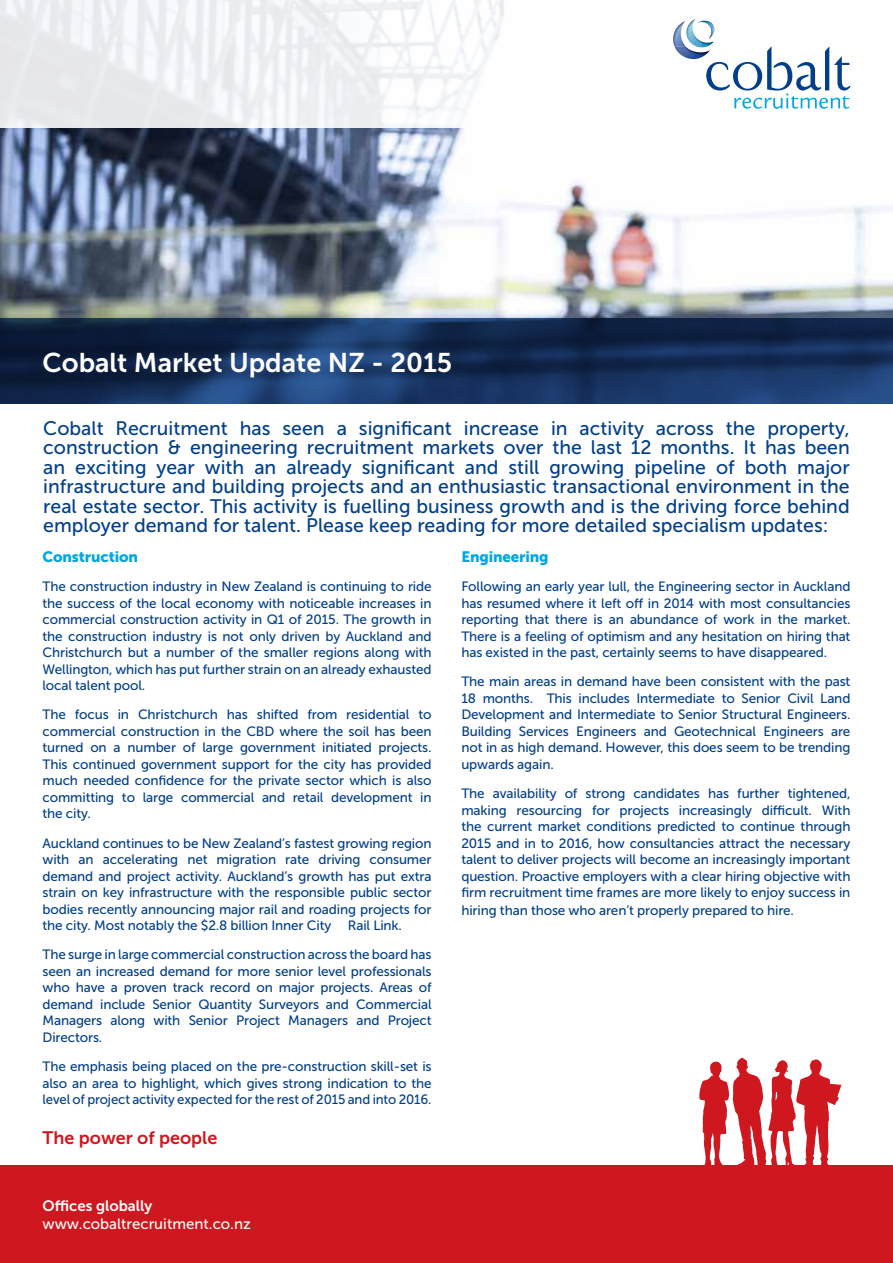
<style>
.page{position:relative;width:893px;height:1263px;background:#fff}
.page>*{position:absolute;margin:0;border:0;box-sizing:border-box;transform-origin:0 0}
.t1{font:27px "Museo Sans 700";color:#fff}
.t2{font:19.5px/19.5px "Museo Sans 500";color:#023f88;text-align:justify}
.t3{font:18px "Museo Sans 700";color:#ce171e}
.t4{font:15px "Museo Sans 500";color:#fff}
.t5{font:15px "Museo Sans 900";letter-spacing:-.01em;color:#00a7e1}
.t6{font:15px "Museo Sans 700";color:#fff}
.t7{font:13.5px/16.5px "Museo Sans 500";letter-spacing:-.01em;color:#023f88;text-align:justify}
</style>
<div class="page">
<img style="left:0;top:128px;width:893px;height:191px">
<div style="left:0;top:1165px;width:893px;height:98px;background:#ce171e"></div>
<div style="left:0;top:0;width:893px;height:128px;background:linear-gradient(to right,#e9ebee,#fff)"></div>
<svg style="left:0;top:319px;width:893px;height:85px;background:#152f58"></svg>
<svg style="left:703px;top:41px;width:147px;height:68px"></svg>
<img style="left:686px;top:32px;width:14px;height:2px">
<img style="left:710px;top:41px;width:4px;height:6px">
<svg style="left:686px;top:19px;width:25px;height:13px"></svg>
<img style="left:681px;top:34px;width:29px;height:12px">
<img style="left:675px;top:46px;width:35px;height:13px">
<svg style="left:699px;top:1058px;width:142px;height:107px"></svg>
<h1 class="t1" style="left:43px;top:347px;width:411px">Cobalt Market Update NZ - 2015</h1>
<p class="t2" style="left:43px;top:418px;width:808px">Cobalt Recruitment has seen a significant increase in activity across the property, construction &amp; engineering recruitment markets over the last 12 months. It has been an exciting year with an already significant and still growing pipeline of both major infrastructure and building projects and an enthusiastic transactional environment in the real estate sector. This activity is fuelling business growth and is the driving force behind employer demand for talent. Please keep reading for more detailed specialism updates:</p>
<p class="t5" style="left:43px;top:548px;width:97px">Construction</p>
<p class="t7" style="left:43px;top:578px;width:391px">The construction industry in New Zealand is continuing to ride the success of the local economy with noticeable increases in commercial construction activity in Q1 of 2015. The growth in the construction industry is not only driven by Auckland and Christchurch but a number of the smaller regions along with Wellington, which has put further strain on an already exhausted local talent pool.</p>
<p class="t7" style="left:43px;top:707px;width:391px">The focus in Christchurch has shifted from residential to commercial construction in the CBD where the soil has been turned on a number of large government initiated projects.<br>This continued government support for the city has provided much needed confidence for the private sector which is also committing to large commercial and retail development in the city.</p>
<p class="t7" style="left:43px;top:835px;width:391px">Auckland continues to be New Zealand’s fastest growing region with an accelerating net migration rate driving consumer demand and project activity. Auckland’s growth has put extra strain on key infrastructure with the responsible public sector bodies recently announcing major rail and roading projects for the city. Most notably the $2.8 billion Inner City Rail Link.</p>
<p class="t7" style="left:43px;top:946px;width:391px">The surge in large commercial construction across the board has seen an increased demand for more senior level professionals who have a proven track record on major projects. Areas of demand include Senior Quantity Surveyors and Commercial Managers along with Senior Project Managers and Project Directors.</p>
<p class="t7" style="left:43px;top:1058px;width:391px">The emphasis being placed on the pre-construction skill-set is also an area to highlight, which gives strong indication to the level of project activity expected for the rest of 2015 and into 2016.</p>
<h3 class="t3" style="left:43px;top:1128px;width:176px">The power of people</h3>
<p class="t6" style="left:43px;top:1197px;width:111px">Offices globally</p>
<p class="t4" style="left:43px;top:1215px;width:210px">www.cobaltrecruitment.co.nz</p>
<p class="t5" style="left:461px;top:548px;width:89px">Engineering</p>
<p class="t7" style="left:461px;top:578px;width:391px">Following an early year lull, the Engineering sector in Auckland has resumed where it left off in 2014 with most consultancies reporting that there is an abundance of work in the market.<br>There is a feeling of optimism and any hesitation on hiring that has existed in the past, certainly seems to have disappeared.</p>
<p class="t7" style="left:461px;top:674px;width:391px">The main areas in demand have been consistent with the past 18 months. This includes Intermediate to Senior Civil Land Development and Intermediate to Senior Structural Engineers.<br>Building Services Engineers and Geotechnical Engineers are not in as high demand. However, this does seem to be trending upwards again.</p>
<p class="t7" style="left:461px;top:785px;width:391px">The availability of strong candidates has further tightened, making resourcing for projects increasingly difficult. With the current market conditions predicted to continue through 2015 and in to 2016, how consultancies attract the necessary talent to deliver projects will become an increasingly important question. Proactive employers with a clear hiring objective with firm recruitment time frames are more likely to enjoy success in</p>
<p class="t7" style="left:461px;top:902px;width:334px">hiring than those who aren’t properly prepared to hire.</p>
</div>
